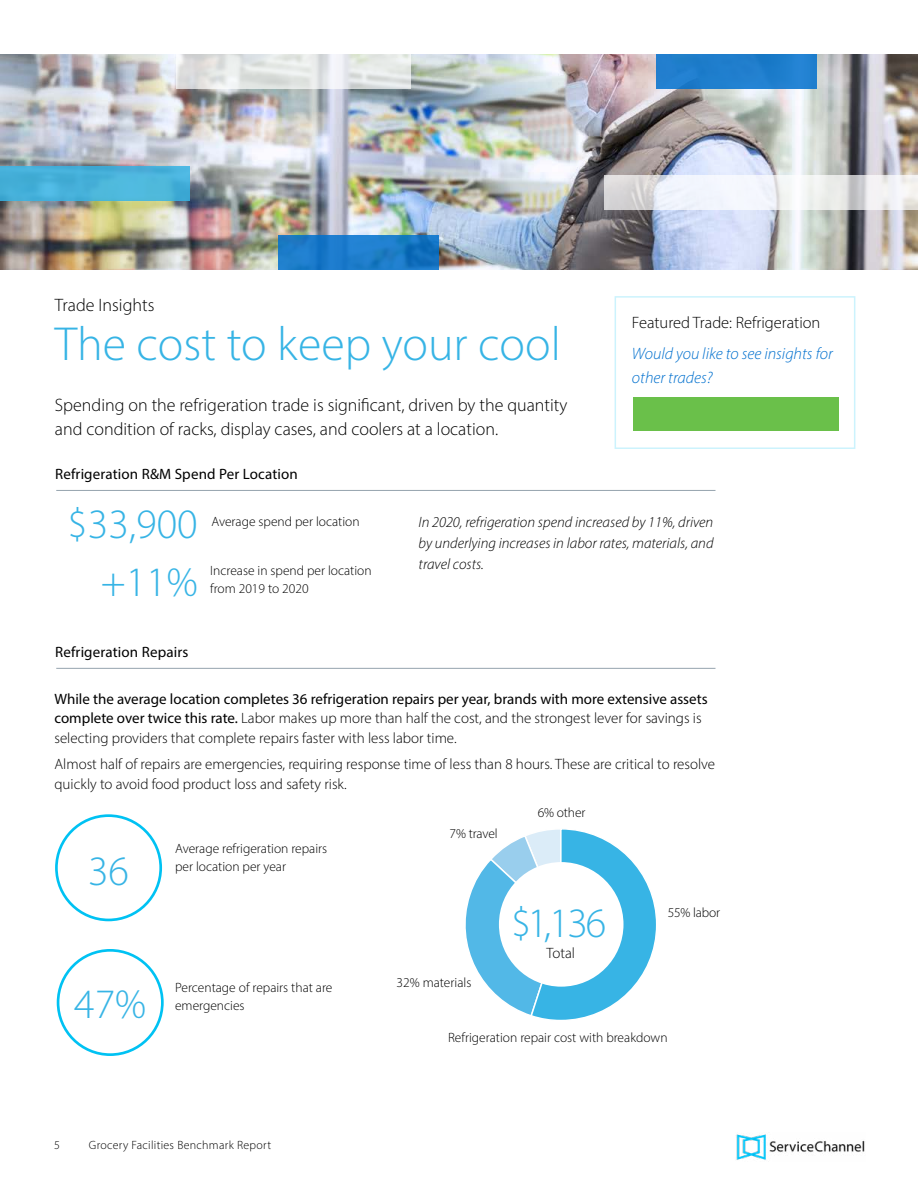
<style>
.page{position:relative;width:918px;height:1188px;background:#fff}
.page>*{position:absolute;margin:0;border:0;box-sizing:border-box;transform-origin:0 0}
.t1{font:300 48px "Myriad Pro";color:#37b4e5}
.t2{font:300 42px "Myriad Pro";color:#37b4e5}
.t3{font:300 18px/24px "Myriad Pro";color:#000}
.t4{font:italic 300 16.5px/24px "Myriad Pro";color:#0070ce}
.t5{font:300 16.5px "Myriad Pro";color:#000}
.t6{font:300 15px/19.5px "Myriad Pro";color:#000}
.t7{font:italic 300 15px/21px "Myriad Pro";color:#000;text-align:justify}
.t8{font:15px "Myriad Pro";letter-spacing:.01em;color:#000}
.t9{font:300 13.5px/18px "Myriad Pro";color:#000}
.t10{font:300 12px "Myriad Pro";letter-spacing:.025em;color:#000}
.s1{font-weight:400}
</style>
<div class="page">
<img style="left:736px;top:1134px;width:129px;height:26px">
<svg style="left:465px;top:829px;width:191px;height:191px"></svg>
<div style="left:499px;top:862px;width:125px;height:125px;background:#fff;border-radius:50%"></div>
<img style="left:0;top:54px;width:918px;height:216px">
<div style="left:0;top:166px;width:190px;height:35px;background:#47b2da"></div>
<svg style="left:278px;top:235px;width:160px;height:35px;fill:#1c7cca"></svg>
<div style="left:656px;top:54px;width:160px;height:35px;background:#207fce"></div>
<svg style="left:605px;top:175px;width:313px;height:35px;fill:#f0f2f5"></svg>
<div style="left:55px;top:814px;width:107px;height:107px;border:3px solid #00c2f3;border-radius:50%"></div>
<div style="left:57px;top:949px;width:107px;height:107px;border:3px solid #00c2f3;border-radius:50%"></div>
<svg style="left:176px;top:54px;width:234px;height:35px;fill:#e3e6e5"></svg>
<hr style="left:56px;top:490px;width:660px;height:1px;background:#95a3ae">
<hr style="left:56px;top:668px;width:660px;height:1px;background:#95a3ae">
<div style="left:615px;top:296px;width:240px;height:153px;background:#fff;border:2px solid #ccf3fd"></div>
<div style="left:633px;top:398px;width:206px;height:33px;background:#6ac04a"></div>
<p class="t3" style="left:55px;top:292px;width:101px">Trade Insights</p>
<h1 class="t1" style="left:55px;top:315px;width:507px">The cost to keep your cool</h1>
<p class="t3" style="left:55px;top:393px;width:514px">Spending on the refrigeration trade is significant, driven by the quantity and condition of racks, display cases, and coolers at a location.</p>
<p class="t8" style="left:55px;top:464px;width:244px">Refrigeration R&amp;M Spend Per Location</p>
<p class="t5" style="left:632px;top:313px;width:190px">Featured Trade: Refrigeration</p>
<p class="t4" style="left:632px;top:341px;width:202px">Would you like to see insights for other trades?</p>
<h2 class="t2" style="left:67px;top:499px;width:132px">$33,900</h2>
<p class="t9" style="left:211px;top:512px;width:150px">Average spend per location</p>
<h2 class="t2" style="left:101px;top:557px;width:98px">+11%</h2>
<p class="t9" style="left:210px;top:561px;width:163px">Increase in spend per location from 2019 to 2020</p>
<p class="t7" style="left:419px;top:511px;width:296px">In 2020, refrigeration spend increased by 11%, driven by underlying increases in labor rates, materials, and travel costs.</p>
<p class="t8" style="left:55px;top:642px;width:135px">Refrigeration Repairs</p>
<p class="t6" style="left:54px;top:689px;width:655px"><span class="s1">While the average location completes 36 refrigeration repairs per year, brands with more extensive assets complete over twice this rate.</span> Labor makes up more than half the cost, and the strongest lever for savings is selecting providers that complete repairs faster with less labor time.</p>
<p class="t6" style="left:54px;top:754px;width:662px">Almost half of repairs are emergencies, requiring response time of less than 8 hours. These are critical to resolve quickly to avoid food product loss and safety risk.</p>
<h2 class="t2" style="left:88px;top:846px;width:42px">36</h2>
<p class="t9" style="left:175px;top:839px;width:154px">Average refrigeration repairs per location per year</p>
<h2 class="t2" style="left:74px;top:979px;width:73px">47%</h2>
<p class="t9" style="left:175px;top:979px;width:159px">Percentage of repairs that are emergencies</p>
<p class="t10" style="left:54px;top:1138px;width:7px">5</p>
<p class="t10" style="left:89px;top:1138px;width:184px">Grocery Facilities Benchmark Report</p>
<p class="t9" style="left:450px;top:825px;width:50px">7% travel</p>
<p class="t9" style="left:538px;top:803px;width:49px">6% other</p>
<p class="t9" style="left:397px;top:974px;width:76px">32% materials</p>
<h2 class="t2" style="left:511px;top:898px;width:97px">$1,136</h2>
<p class="t6" style="left:547px;top:943px;width:30px">Total</p>
<p class="t9" style="left:668px;top:904px;width:54px">55% labor</p>
<p class="t9" style="left:448px;top:1028px;width:221px">Refrigeration repair cost with breakdown</p>
</div>
